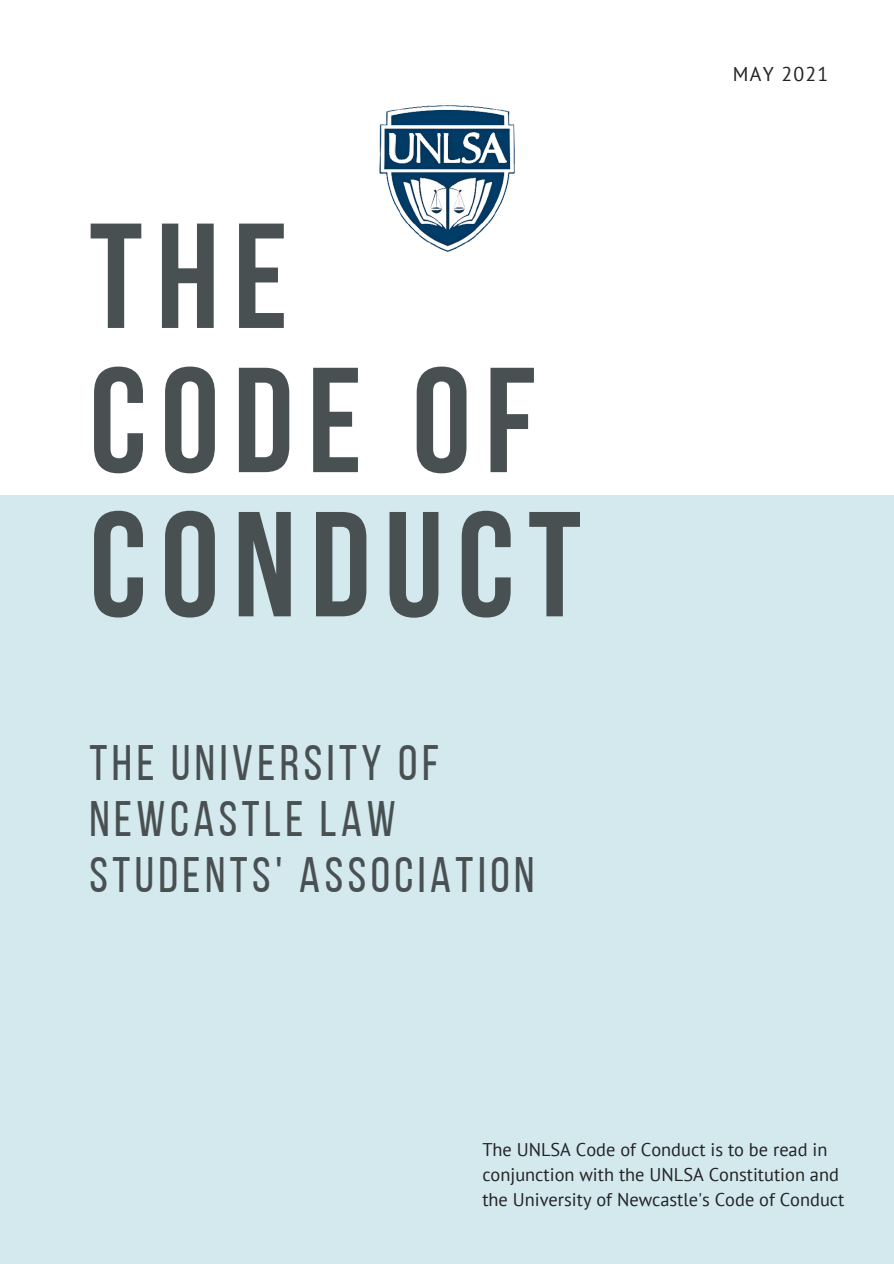
<style>
.page{position:relative;width:894px;height:1264px;background:#fff}
.page>*{position:absolute;margin:0;border:0;box-sizing:border-box;transform-origin:0 0}
.t1{font:700 149.1px/144.1px "Bebas Neue";letter-spacing:.09em;color:#495052}
.t2{font:49.65px/56.2px "Bebas Neue";letter-spacing:.09em;color:#495052}
.t3{font:19.8px "PT Sans";letter-spacing:.06em;color:#222}
.t4{font:18.3px "PT Sans";color:#222}
</style>
<div class="page">
<div style="left:0;top:495px;width:893px;height:768px;background:#d3e9ee"></div>
<img style="left:379px;top:105px;width:136px;height:147px">
<p class="t1" style="left:89px;top:218px;width:493px">THE<br>CODE OF<br>CONDUCT</p>
<p class="t2" style="left:89px;top:739px;width:446px">THE UNIVERSITY OF<br>NEWCASTLE LAW<br>STUDENTS' ASSOCIATION</p>
<p class="t3" style="left:732px;top:61px;width:97px">MAY 2021</p>
<p class="t4" style="left:482px;top:1137px;width:346px">The UNLSA Code of Conduct is to be read in</p>
<p class="t4" style="left:482px;top:1162px;width:358px">conjunction with the UNLSA Constitution and</p>
<p class="t4" style="left:482px;top:1187px;width:363px">the University of Newcastle's Code of Conduct</p>
</div>
